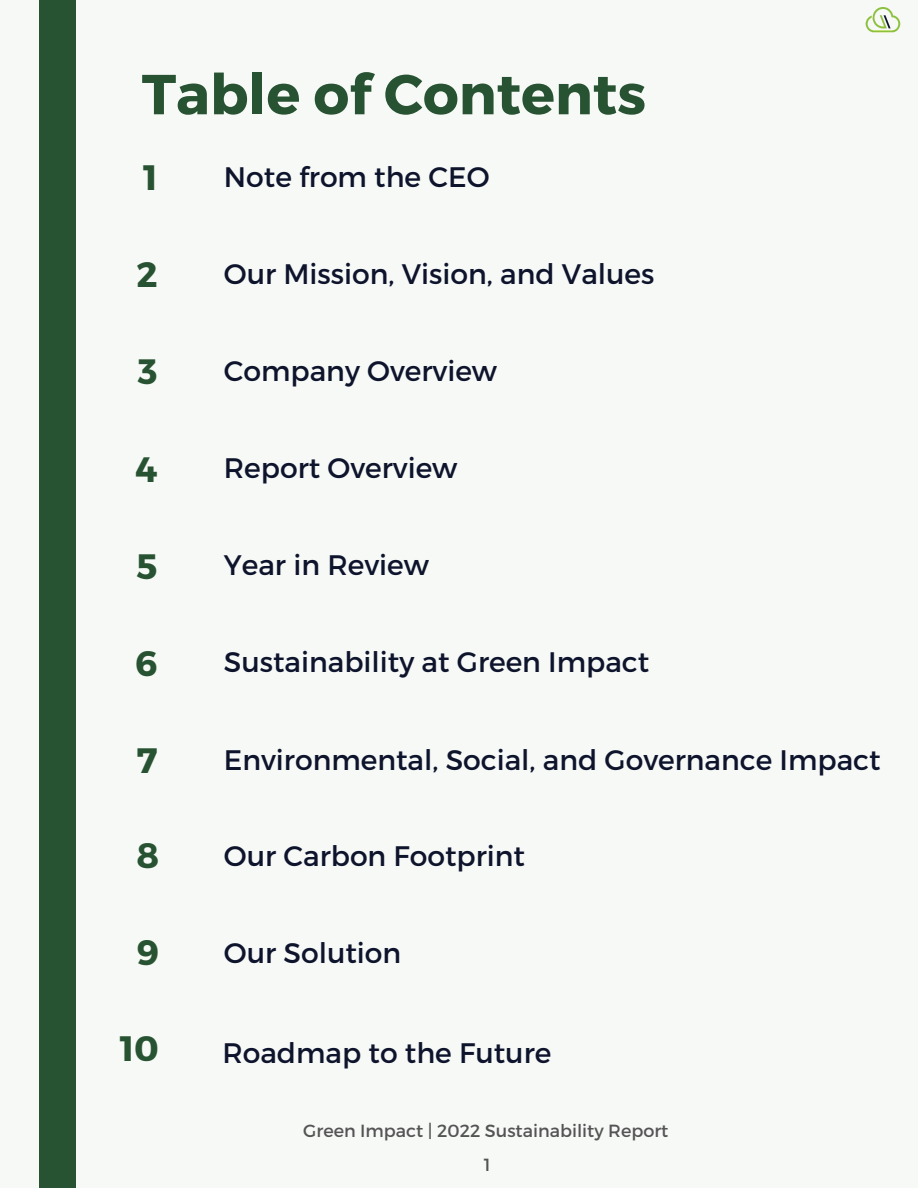
<style>
.page{position:relative;width:918px;height:1188px;background:#f7f9f7}
.page>*{position:absolute;margin:0;border:0;box-sizing:border-box;transform-origin:0 0}
.t1{font:700 56.25px "Montserrat";color:#285332}
.t2{font:700 35.25px "Montserrat";color:#285332}
.t3{font:28.2px "Montserrat";color:#0e142c}
.t4{font:17.55px "Montserrat";color:#545454}
</style>
<div class="page">
<div style="left:39px;top:0;width:37px;height:1188px;background:#285332"></div>
<img style="left:865px;top:8px;width:36px;height:25px">
<h1 class="t1" style="left:142px;top:58px;width:506px">Table of Contents</h1>
<p class="t2" style="left:143px;top:155px;width:16px">1</p>
<p class="t3" style="left:224px;top:159px;width:267px">Note from the CEO</p>
<p class="t2" style="left:136px;top:252px;width:23px">2</p>
<p class="t3" style="left:224px;top:256px;width:432px">Our Mission, Vision, and Values</p>
<p class="t2" style="left:138px;top:349px;width:21px">3</p>
<p class="t3" style="left:224px;top:353px;width:275px">Company Overview</p>
<p class="t2" style="left:135px;top:446px;width:24px">4</p>
<p class="t3" style="left:224px;top:450px;width:235px">Report Overview</p>
<p class="t2" style="left:137px;top:543px;width:22px">5</p>
<p class="t3" style="left:224px;top:547px;width:206px">Year in Review</p>
<p class="t2" style="left:135px;top:640px;width:24px">6</p>
<p class="t3" style="left:224px;top:644px;width:427px">Sustainability at Green Impact</p>
<p class="t2" style="left:137px;top:737px;width:22px">7</p>
<p class="t3" style="left:224px;top:741px;width:658px">Environmental, Social, and Governance Impact</p>
<p class="t2" style="left:136px;top:833px;width:24px">8</p>
<p class="t2" style="left:137px;top:929px;width:24px">9</p>
<p class="t3" style="left:224px;top:838px;width:303px">Our Carbon Footprint</p>
<p class="t3" style="left:224px;top:934px;width:179px">Our Solution</p>
<p class="t2" style="left:120px;top:1026px;width:41px">10</p>
<p class="t3" style="left:222px;top:1034px;width:330px">Roadmap to the Future</p>
<p class="t4" style="left:303px;top:1119px;width:367px">Green Impact | 2022 Sustainability Report</p>
<p class="t4" style="left:484px;top:1153px;width:8px">1</p>
</div>
